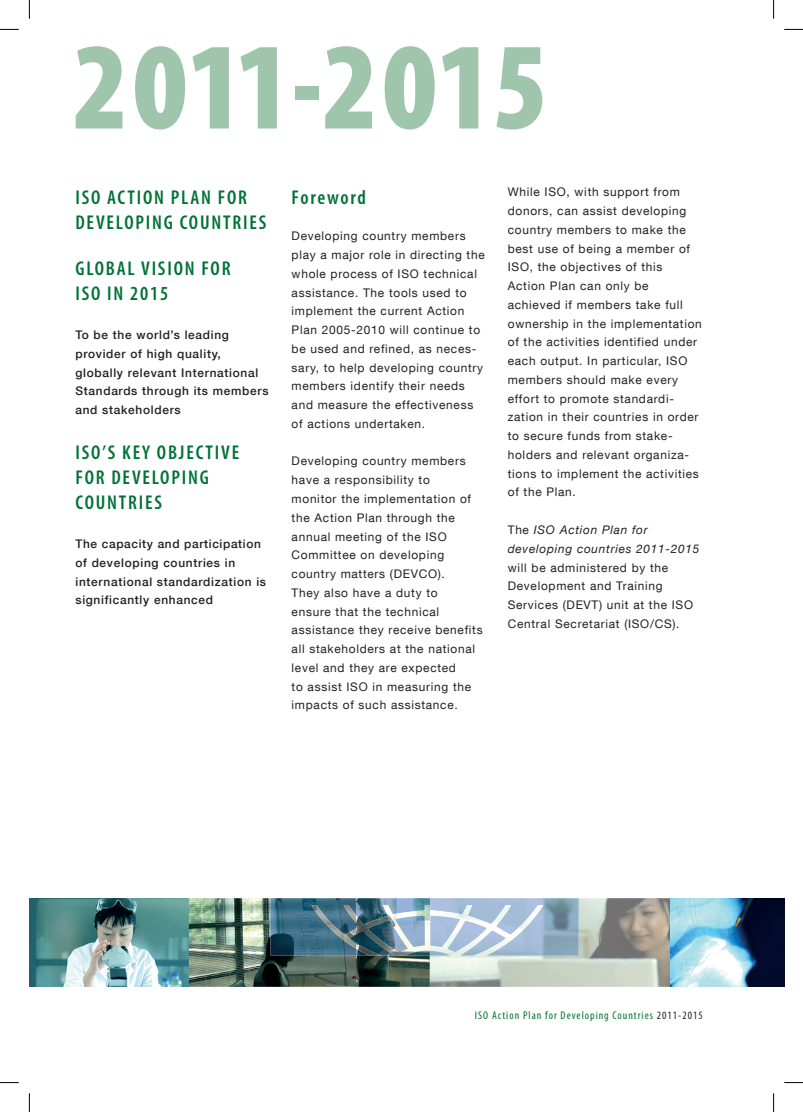
<style>
.page{position:relative;width:803px;height:1112px;background:#fff}
.page>*{position:absolute;margin:0;border:0;box-sizing:border-box;transform-origin:0 0}
.t1{font:900 condensed 125px "Myriad Pro";color:#a0c5ad}
.t2{font:600 condensed 20px/25px "Myriad Pro";letter-spacing:.09em;color:#007236}
.t3{font:11.88px/18.8px "Helvetica Neue LT Com";letter-spacing:.06em;color:#231f20}
.t4{font:500 11.88px/18.8px "Helvetica Neue LT Com";letter-spacing:.06em;color:#231f20}
.t5{font:italic 11.88px/18.8px "Helvetica Neue LT Com";letter-spacing:.06em;color:#231f20}
.t6{font:condensed 11.25px "Myriad Pro";letter-spacing:.09em;color:#007236}
.s1{font-style:normal}
.s2{color:#231f20}
</style>
<div class="page">
<img style="left:29px;top:898px;width:755px;height:88px">
<img style="left:270px;top:898px;width:309px;height:57px">
<img style="left:311px;top:904px;width:232px;height:51px">
<img style="left:430px;top:915px;width:30px;height:31px">
<img style="left:448px;top:920px;width:38px;height:31px">
<img style="left:461px;top:930px;width:45px;height:25px">
<img style="left:404px;top:950px;width:47px;height:5px">
<img style="left:396px;top:915px;width:29px;height:31px">
<img style="left:368px;top:920px;width:40px;height:32px">
<img style="left:350px;top:930px;width:44px;height:25px">
<svg style="left:0;top:29px;width:19px;height:1px"></svg>
<svg style="left:784px;top:29px;width:19px;height:1px"></svg>
<svg style="left:0;top:1082px;width:19px;height:1px"></svg>
<svg style="left:784px;top:1082px;width:19px;height:1px"></svg>
<svg style="left:29px;top:0;width:1px;height:19px"></svg>
<svg style="left:29px;top:1093px;width:1px;height:18px"></svg>
<svg style="left:773px;top:0;width:1px;height:19px"></svg>
<svg style="left:773px;top:1093px;width:1px;height:18px"></svg>
<h1 class="t1" style="left:73px;top:17px;width:477px">2011-2015</h1>
<h2 class="t2" style="left:75px;top:185px;width:192px">ISO ACTION PLAN FOR<br>DEVELOPING COUNTRIES</h2>
<h2 class="t2" style="left:75px;top:256px;width:157px">GLOBAL VISION FOR<br>ISO IN 2015</h2>
<p class="t4" style="left:75px;top:325px;width:195px">To be the world’s leading provider of high quality, globally relevant International<br>Standards through its members and stakeholders</p>
<h2 class="t2" style="left:75px;top:440px;width:165px">ISO’S KEY OBJECTIVE<br>FOR DEVELOPING<br>COUNTRIES</h2>
<p class="t4" style="left:75px;top:534px;width:192px">The capacity and participation of developing countries in international standardization is significantly enhanced</p>
<h2 class="t2" style="left:292px;top:185px;width:76px">Foreword</h2>
<p class="t3" style="left:292px;top:226px;width:195px">Developing country members play a major role in directing the whole process of ISO technical assistance. The tools used to implement the current Action<br>Plan 2005-2010 will continue to be used and refined, as neces&shy;sary, to help developing country members identify their needs and measure the effectiveness of actions undertaken.</p>
<p class="t3" style="left:292px;top:451px;width:192px">Developing country members have a responsibility to<br>monitor the implementation of the Action Plan through the annual meeting of the ISO<br>Committee on developing country matters (DEVCO).<br>They also have a duty to<br>ensure that the technical assistance they receive benefits all stakeholders at the national level and they are expected<br>to assist ISO in measuring the impacts of such assistance.</p>
<p class="t3" style="left:508px;top:182px;width:196px">While ISO, with support from donors, can assist developing country members to make the best use of being a member of<br>ISO, the objectives of this<br>Action Plan can only be achieved if members take full ownership in the implementation of the activities identified under each output. In particular, ISO members should make every effort to promote standardi&shy;zation in their countries in order to secure funds from stake&shy;holders and relevant organiza&shy;tions to implement the activities of the Plan.</p>
<p class="t5" style="left:508px;top:520px;width:193px"><span class="s1">The</span> ISO Action Plan for developing countries 2011-2015</p>
<p class="t3" style="left:508px;top:557px;width:187px">will be administered by the<br>Development and Training<br>Services (DEVT) unit at the ISO<br>Central Secretariat (ISO/CS).</p>
<p class="t6" style="left:475px;top:1008px;width:229px">ISO Action Plan for Developing Countries <span class="s2">2011-2015</span></p>
</div>
